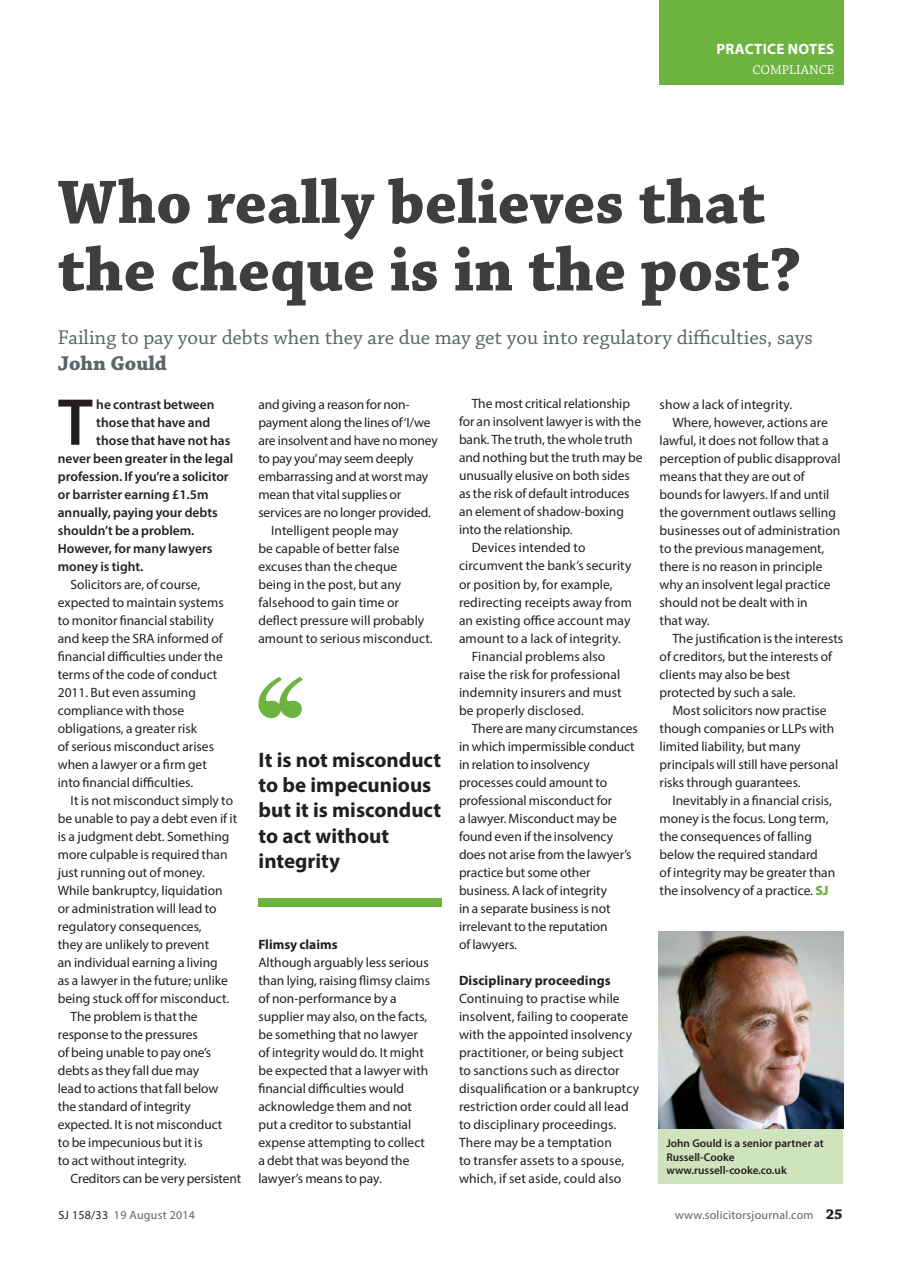
<style>
.page{position:relative;width:901px;height:1271px;background:#fff}
.page>*{position:absolute;margin:0;border:0;box-sizing:border-box;transform-origin:0 0}
.Drop_cap_body_text{font:600 66.9px "Myriad Pro";color:#231f20}
.Heading{font:700 64.5px/67.5px "Chaparral Pro";color:#3e3e3f}
.NEW_Standfirst_featu{font:21px/25.2px "Chaparral Pro";color:#5c6466}
.Foreword_pull_quote{font:700 21px/25.2px "Myriad Pro";color:#231f20}
.NEW_strap_RIGHT{font:700 15px "Myriad Pro";letter-spacing:.02em;color:#fff}
.t1{font:700 15px "Chaparral Pro";color:#231f20}
.NEW_Body_text{font:13.5px/18px "Myriad Pro";color:#231f20}
.NEW_Body_text_NO_IND{font:13.5px/18px "Myriad Pro";letter-spacing:.005em;color:#231f20}
.Drop_cap_body_text-2{font:600 13.5px "Myriad Pro";color:#231f20}
.NEW_Crosshead{font:700 13.5px "Myriad Pro";letter-spacing:.01em;color:#231f20}
.NEW_Body_text-2{font:700 13.5px "Myriad Pro";color:#231f20}
.NEW_strap_topic{font:13.5px "Chaparral Pro";color:#fff}
.Folio_URL{font:12px "Myriad Pro";letter-spacing:.02em;color:#5c6466}
.Folio_date_and_issue{font:12px "Myriad Pro";letter-spacing:.02em;color:#5c6466}
.NEW_Author_Biog{font:600 11.25px/13.5px "Myriad Pro";color:#231f20}
.s1{font-weight:700}
.s2{font-weight:900;color:#6cb43f}
.s3{color:#231f20}
</style>
<div class="page">
<div style="left:659px;top:0;width:184px;height:85px;background:#6cb43f"></div>
<svg style="left:258px;top:676px;width:45px;height:42px"></svg>
<div style="left:258px;top:897px;width:184px;height:9px;background:#6cb43f"></div>
<div style="left:658px;top:1128px;width:184px;height:55px;background:#cfe4bd"></div>
<img style="left:658px;top:931px;width:185px;height:197px">
<p class="NEW_strap_RIGHT" style="left:716px;top:40px;width:119px">PRACTICE NOTES</p>
<p class="NEW_strap_topic" style="left:752px;top:63px;width:83px">COMPLIANCE</p>
<p class="Heading" style="left:58px;top:171px;width:745px">Who really believes that the cheque is in the post?</p>
<p class="NEW_Standfirst_featu" style="left:58px;top:326px;width:756px">Failing to pay your debts when they are due may get you into regulatory difficulties, says<br><span class="s1">John Gould</span></p>
<p class="Drop_cap_body_text" style="left:58px;top:380px;width:37px">T</p>
<p class="Drop_cap_body_text-2" style="left:96px;top:395px;width:120px">he contrast between</p>
<p class="Drop_cap_body_text-2" style="left:96px;top:413px;width:115px">those that have and</p>
<p class="Drop_cap_body_text-2" style="left:96px;top:431px;width:135px">those that have not has</p>
<p class="Drop_cap_body_text-2" style="left:58px;top:449px;width:177px">never been greater in the legal</p>
<p class="Drop_cap_body_text-2" style="left:58px;top:467px;width:172px">profession. If you’re a solicitor</p>
<p class="Drop_cap_body_text-2" style="left:58px;top:485px;width:152px">or barrister earning £1.5m</p>
<p class="Drop_cap_body_text-2" style="left:58px;top:503px;width:161px">annually, paying your debts</p>
<p class="Drop_cap_body_text-2" style="left:58px;top:521px;width:138px">shouldn’t be a problem.</p>
<p class="Drop_cap_body_text-2" style="left:58px;top:539px;width:156px">However, for many lawyers</p>
<p class="Drop_cap_body_text-2" style="left:58px;top:557px;width:87px">money is tight.</p>
<p class="NEW_Body_text" style="left:58px;top:575px;width:167px;text-indent:13px">Solicitors are, of course, expected to maintain systems to monitor financial stability and keep the SRA informed of financial difficulties under the terms of the code of conduct<br>2011. But even assuming compliance with those obligations, a greater risk<br>of serious misconduct arises when a lawyer or a firm get into financial difficulties.</p>
<p class="NEW_Body_text" style="left:58px;top:791px;width:181px;text-indent:13px">It is not misconduct simply to be unable to pay a debt even if it is a judgment debt. Something more culpable is required than just running out of money.<br>While bankruptcy, liquidation or administration will lead to regulatory consequences,<br>they are unlikely to prevent<br>an individual earning a living<br>as a lawyer in the future; unlike being stuck off for misconduct.</p>
<p class="NEW_Body_text" style="left:58px;top:1007px;width:166px;text-indent:13px">The problem is that the response to the pressures<br>of being unable to pay one’s debts as they fall due may lead to actions that fall below the standard of integrity expected. It is not misconduct to be impecunious but it is<br>to act without integrity.</p>
<p class="NEW_Body_text" style="left:71px;top:1169px;width:172px">Creditors can be very persistent</p>
<p class="NEW_Body_text" style="left:258px;top:395px;width:181px">and giving a reason for non&shy;payment along the lines of ‘I/we are insolvent and have no money to pay you’ may seem deeply embarrassing and at worst may mean that vital supplies or services are no longer provided.</p>
<p class="NEW_Body_text" style="left:258px;top:521px;width:176px;text-indent:13px">Intelligent people may<br>be capable of better false excuses than the cheque being in the post, but any falsehood to gain time or deflect pressure will probably amount to serious misconduct.</p>
<p class="Foreword_pull_quote" style="left:258px;top:746px;width:184px">It is not misconduct to be impecunious but it is misconduct to act without integrity</p>
<p class="NEW_Body_text-2" style="left:258px;top:935px;width:81px">Flimsy claims</p>
<p class="NEW_Body_text_NO_IND" style="left:258px;top:953px;width:173px">Although arguably less serious than lying, raising flimsy claims of non-performance by a supplier may also, on the facts, be something that no lawyer of integrity would do. It might be expected that a lawyer with financial difficulties would acknowledge them and not put a creditor to substantial expense attempting to collect a debt that was beyond the lawyer’s means to pay.</p>
<p class="NEW_Body_text" style="left:459px;top:395px;width:185px;text-indent:13px">The most critical relationship for an insolvent lawyer is with the bank. The truth, the whole truth and nothing but the truth may be unusually elusive on both sides as the risk of default introduces an element of shadow-boxing into the relationship.</p>
<p class="NEW_Body_text" style="left:459px;top:538px;width:174px;text-indent:13px">Devices intended to circumvent the bank’s security or position by, for example, redirecting receipts away from an existing office account may amount to a lack of integrity.</p>
<p class="NEW_Body_text" style="left:459px;top:646px;width:164px;text-indent:13px">Financial problems also raise the risk for professional indemnity insurers and must be properly disclosed.</p>
<p class="NEW_Body_text" style="left:459px;top:718px;width:180px;text-indent:13px">There are many circumstances in which impermissible conduct in relation to insolvency processes could amount to professional misconduct for<br>a lawyer. Misconduct may be found even if the insolvency does not arise from the lawyer’s practice but some other business. A lack of integrity<br>in a separate business is not irrelevant to the reputation<br>of lawyers.</p>
<p class="NEW_Crosshead" style="left:459px;top:971px;width:153px">Disciplinary proceedings</p>
<p class="NEW_Body_text_NO_IND" style="left:459px;top:989px;width:182px">Continuing to practise while insolvent, failing to cooperate with the appointed insolvency practitioner, or being subject<br>to sanctions such as director disqualification or a bankruptcy restriction order could all lead to disciplinary proceedings.<br>There may be a temptation<br>to transfer assets to a spouse, which, if set aside, could also</p>
<p class="NEW_Body_text_NO_IND" style="left:659px;top:395px;width:134px">show a lack of integrity.</p>
<p class="NEW_Body_text" style="left:659px;top:413px;width:182px;text-indent:13px">Where, however, actions are lawful, it does not follow that a perception of public disapproval means that they are out of bounds for lawyers. If and until the government outlaws selling businesses out of administration to the previous management, there is no reason in principle why an insolvent legal practice should not be dealt with in<br>that way.</p>
<p class="NEW_Body_text" style="left:659px;top:629px;width:185px;text-indent:13px">The justification is the interests of creditors, but the interests of clients may also be best protected by such a sale.</p>
<p class="NEW_Body_text" style="left:659px;top:701px;width:180px;text-indent:13px">Most solicitors now practise though companies or LLPs with limited liability, but many principals will still have personal risks through guarantees.</p>
<p class="NEW_Body_text" style="left:659px;top:791px;width:177px;text-indent:13px">Inevitably in a financial crisis, money is the focus. Long term, the consequences of falling below the required standard<br>of integrity may be greater than the insolvency of a practice. <span class="s2">SJ</span></p>
<p class="NEW_Author_Biog" style="left:666px;top:1136px;width:159px">John Gould is a senior partner at<br>Russell-Cooke</p>
<p class="NEW_Author_Biog" style="left:666px;top:1163px;width:122px">www.russell-cooke.co.uk</p>
<p class="Folio_date_and_issue" style="left:58px;top:1207px;width:138px"><span class="s3">SJ 158/33</span> 19 August 2014</p>
<p class="Folio_URL" style="left:675px;top:1207px;width:140px">www.solicitorsjournal.com</p>
<p class="t1" style="left:825px;top:1205px;width:18px">25</p>
</div>
